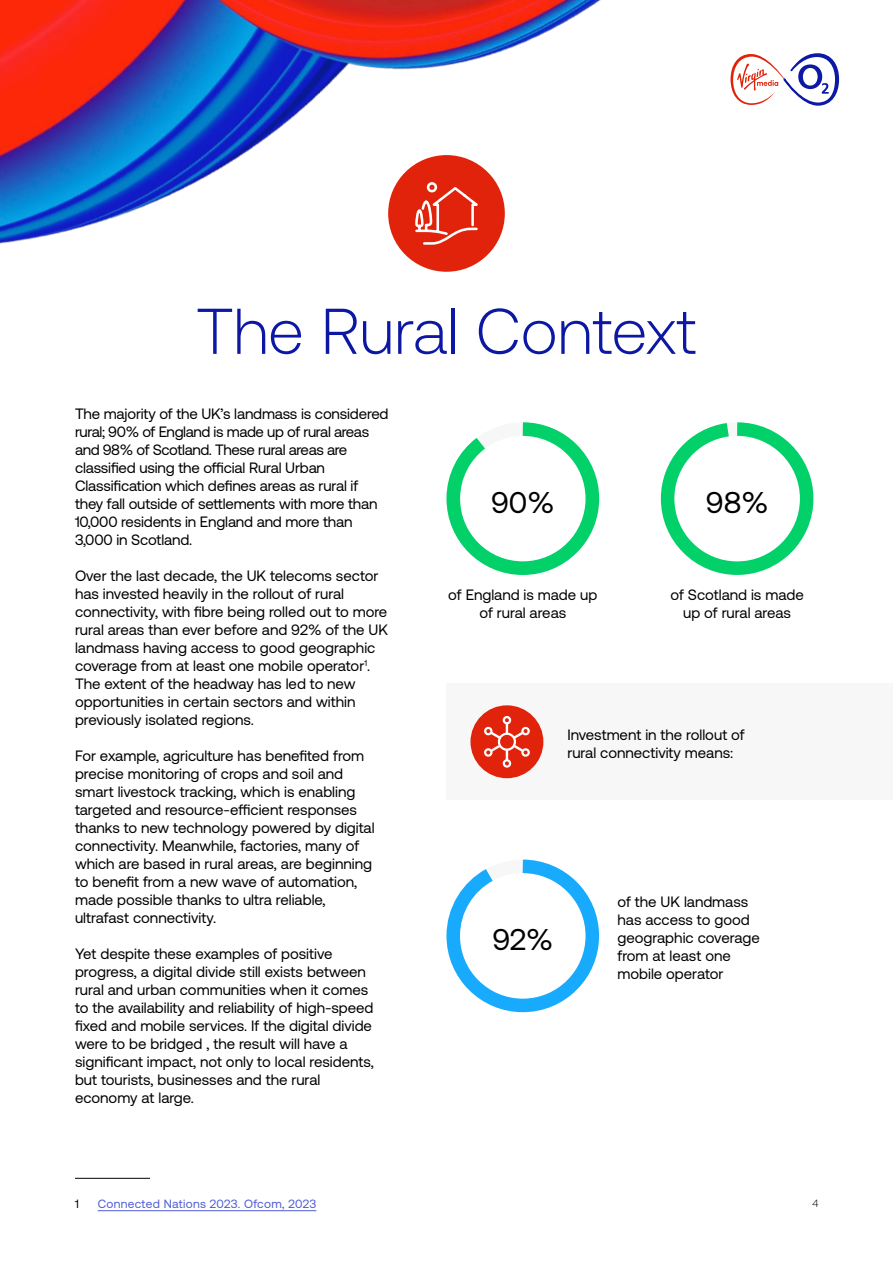
<style>
.page{position:relative;width:893px;height:1263px;background:#fff}
.page>*{position:absolute;margin:0;border:0;box-sizing:border-box;transform-origin:0 0}
.t1{font:300 64.5px "Aeonik Pro";color:#0c18a4}
.t2{font:30px "Aeonik Pro";color:#000}
.t3{font:15px/18px "Aeonik Pro";color:#000}
.t4{font:12px "Aeonik Pro";letter-spacing:.025em;color:#4f5cd5}
.t5{font:12px "Aeonik Pro";color:#000}
.t6{font:300 10.5px "Aeonik Pro";color:#000}
</style>
<div class="page">
<svg style="left:733px;top:53px;width:107px;height:53px"></svg>
<hr style="left:75px;top:1178px;width:75px;height:1px;background:#000">
<hr style="left:98px;top:1210px;width:218px;height:1px;background:#4f5cd5">
<svg style="left:446px;top:422px;width:154px;height:153px"></svg>
<svg style="left:660px;top:422px;width:154px;height:153px"></svg>
<svg style="left:446px;top:859px;width:154px;height:154px"></svg>
<div style="left:446px;top:683px;width:447px;height:117px;background:#f7f7f7"></div>
<div style="left:470px;top:705px;width:73px;height:73px;background:#e0230a;border-radius:50%"></div>
<svg style="left:484px;top:716px;width:46px;height:52px"></svg>
<img style="left:0;top:0;width:733px;height:272px">
<h1 class="t1" style="left:196px;top:296px;width:502px">The Rural Context</h1>
<p class="t3" style="left:75px;top:405px;width:315px">The majority of the UK’s landmass is considered rural; 90% of England is made up of rural areas and 98% of Scotland. These rural areas are classified using the official Rural Urban Classification which defines areas as rural if they fall outside of settlements with more than 10,000 residents in England and more than 3,000 in Scotland.</p>
<p class="t3" style="left:75px;top:567px;width:315px">Over the last decade, the UK telecoms sector has invested heavily in the rollout of rural connectivity, with fibre being rolled out to more rural areas than ever before and 92% of the UK landmass having access to good geographic coverage from at least one mobile operator<sup>1</sup>.<br>The extent of the headway has led to new opportunities in certain sectors and within previously isolated regions.</p>
<p class="t3" style="left:75px;top:747px;width:301px">For example, agriculture has benefited from precise monitoring of crops and soil and smart livestock tracking, which is enabling targeted and resource-efficient responses thanks to new technology powered by digital connectivity. Meanwhile, factories, many of which are based in rural areas, are beginning to benefit from a new wave of automation, made possible thanks to ultra reliable, ultrafast connectivity.</p>
<p class="t3" style="left:75px;top:945px;width:300px">Yet despite these examples of positive progress, a digital divide still exists between rural and urban communities when it comes to the availability and reliability of high-speed fixed and mobile services. If the digital divide were to be bridged , the result will have a significant impact, not only to local residents, but tourists, businesses and the rural economy at large.</p>
<h2 class="t2" style="left:491px;top:486px;width:65px">90%</h2>
<h2 class="t2" style="left:706px;top:486px;width:64px">98%</h2>
<p class="t3" style="left:448px;top:586px;width:151px;text-align:center">of England is made up of rural areas</p>
<p class="t3" style="left:670px;top:586px;width:135px;text-align:center">of Scotland is made up of rural areas</p>
<p class="t3" style="left:567px;top:725px;width:179px">Investment in the rollout of rural connectivity means:</p>
<h2 class="t2" style="left:492px;top:923px;width:62px">92%</h2>
<p class="t3" style="left:617px;top:893px;width:144px">of the UK landmass has access to good geographic coverage from at least one mobile operator</p>
<p class="t5" style="left:75px;top:1197px;width:5px">1</p>
<p class="t4" style="left:98px;top:1197px;width:220px">Connected Nations 2023. Ofcom, 2023</p>
<p class="t6" style="left:813px;top:1197px;width:7px">4</p>
</div>
